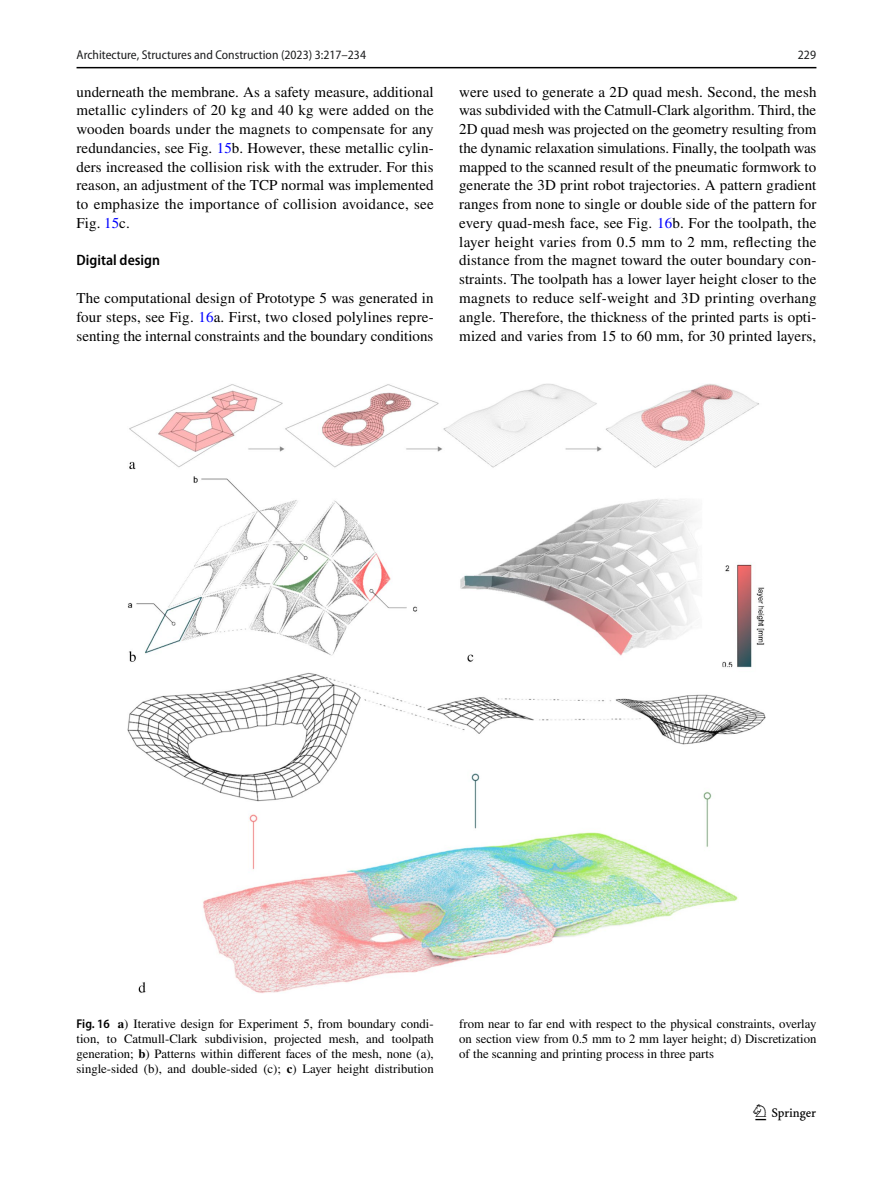
<style>
.page{position:relative;width:893px;height:1187px;background:#fff}
.page>*{position:absolute;margin:0;border:0;box-sizing:border-box;transform-origin:0 0}
.t1{font:22.5px "Springnew Regular 3";color:#000}
.t2{font:15px/18.8px "STIX";letter-spacing:.005em;color:#000;text-align:justify}
.t3{font:600 semi-condensed 15px "Myriad Pro";color:#000}
.t4{font:12.75px/15px "STIX";color:#000;text-align:justify}
.t5{font:semi-condensed 12.75px "Myriad Pro";color:#1d1e1f}
.s1{color:#00f}
.s2{font-family:"Myriad Pro";font-weight:600;font-stretch:semi-condensed}
.s3{font-weight:700}
</style>
<div class="page">
<hr style="left:77px;top:67px;width:739px;height:1px;background:#000">
<img style="left:128px;top:383px;width:637px;height:609px">
<p class="t5" style="left:77px;top:50px;width:291px">Architecture, Structures and Construction (2023) 3:217–234</p>
<p class="t2" style="left:77px;top:83px;width:359px">underneath the membrane. As a safety measure, additional metallic cylinders of 20 kg and 40 kg were added on the wooden boards under the magnets to compensate for any redundancies, see Fig. <span class="s1">15</span>b. However, these metallic cylin&shy;ders increased the collision risk with the extruder. For this reason, an adjustment of the TCP normal was implemented to emphasize the importance of collision avoidance, see Fig. <span class="s1">15</span>c.</p>
<p class="t3" style="left:77px;top:252px;width:85px">Digital design</p>
<p class="t2" style="left:77px;top:289px;width:359px">The computational design of Prototype 5 was generated in four steps, see Fig. <span class="s1">16</span>a. First, two closed polylines repre&shy;senting the internal constraints and the boundary conditions</p>
<p class="t5" style="left:798px;top:50px;width:20px">229</p>
<p class="t2" style="left:459px;top:83px;width:359px">were used to generate a 2D quad mesh. Second, the mesh was subdivided with the Catmull-Clark algorithm. Third, the 2D quad mesh was projected on the geometry resulting from the dynamic relaxation simulations. Finally, the toolpath was mapped to the scanned result of the pneumatic formwork to generate the 3D print robot trajectories. A pattern gradient ranges from none to single or double side of the pattern for every quad-mesh face, see Fig. <span class="s1">16</span>b. For the toolpath, the layer height varies from 0.5 mm to 2 mm, reflecting the distance from the magnet toward the outer boundary con&shy;straints. The toolpath has a lower layer height closer to the magnets to reduce self-weight and 3D printing overhang angle. Therefore, the thickness of the printed parts is opti&shy;mized and varies from 15 to 60 mm, for 30 printed layers,</p>
<p class="t4" style="left:77px;top:1017px;width:359px"><span class="s2">Fig. 16</span> <span class="s3">a</span>) Iterative design for Experiment 5, from boundary condi&shy;tion, to Catmull-Clark subdivision, projected mesh, and toolpath generation; <span class="s3">b</span>) Patterns within different faces of the mesh, none (a), single-sided (b), and double-sided (c); <span class="s3">c</span>) Layer height distribution</p>
<p class="t4" style="left:459px;top:1017px;width:359px">from near to far end with respect to the physical constraints, overlay on section view from 0.5 mm to 2 mm layer height; d) Discretization of the scanning and printing process in three parts</p>
<h1 class="t1" style="left:755px;top:1104px;width:62px">1 3</h1>
</div>
